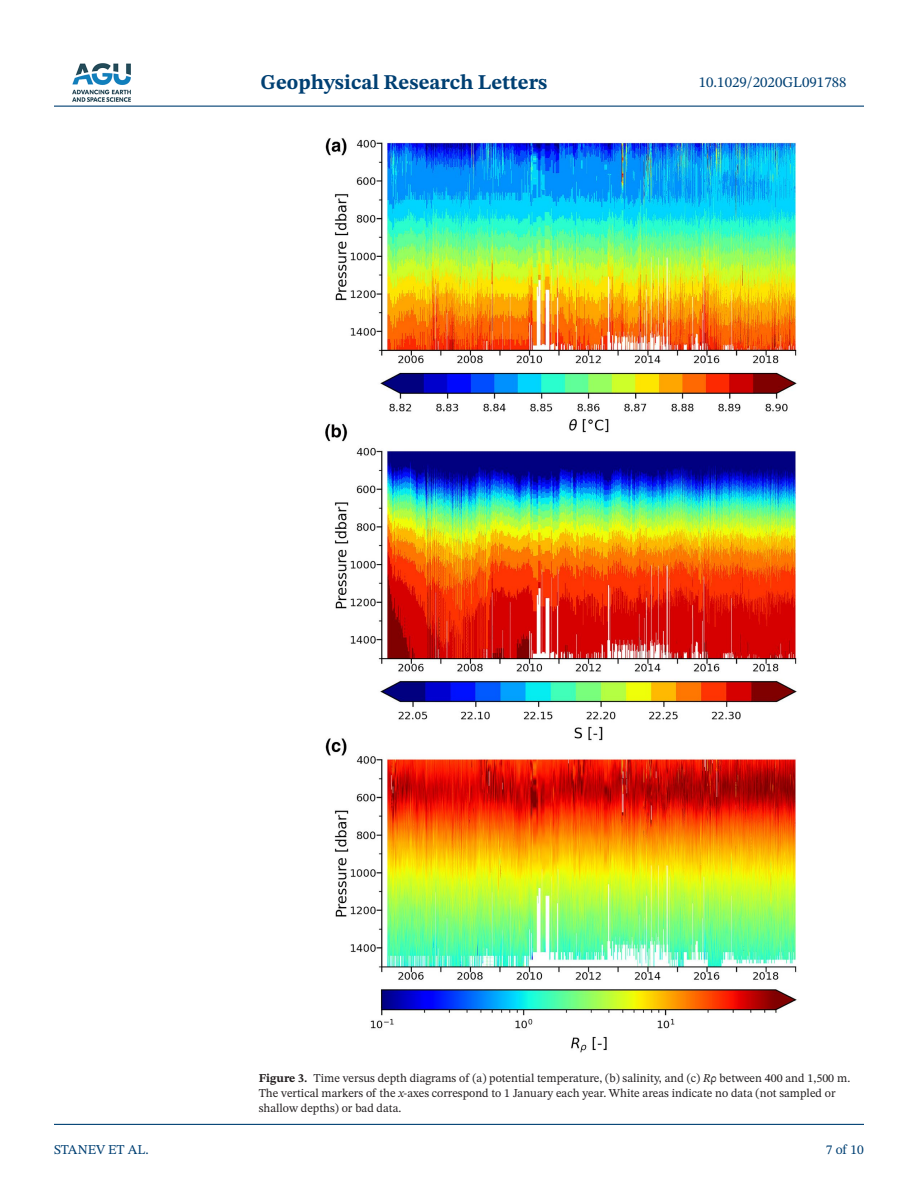
<style>
.page{position:relative;width:918px;height:1188px;background:#fff}
.page>*{position:absolute;margin:0;border:0;box-sizing:border-box;transform-origin:0 0}
.t1{font:700 21px "STIX Two Text";color:#004073}
.t2{font:15px "STIX Two Text";color:#004073}
.t3{font:13.5px "STIX Two Text";color:#004073}
.t4{font:12px/15px "STIX Two Text";color:#231f20}
.s1{font-weight:700}
.s2{font-style:italic}
</style>
<div class="page">
<hr style="left:54px;top:106px;width:810px;height:1px;background:#004073">
<hr style="left:54px;top:1124px;width:810px;height:1px;background:#004073">
<img style="left:72px;top:63px;width:59px;height:39px">
<img style="left:325px;top:138px;width:472px;height:915px">
<h1 class="t1" style="left:261px;top:67px;width:288px">Geophysical Research Letters</h1>
<p class="t2" style="left:699px;top:72px;width:149px">10.1029/2020GL091788</p>
<p class="t3" style="left:54px;top:1140px;width:96px">STANEV ET AL.</p>
<p class="t4" style="left:259px;top:1070px;width:593px"><span class="s1">Figure 3.</span> Time versus depth diagrams of (a) potential temperature, (b) salinity, and (c) <span class="s2">R</span>ρ between 400 and 1,500 m.<br>The vertical markers of the <span class="s2">x-</span>axes correspond to 1 January each year. White areas indicate no data (not sampled or shallow depths) or bad data.</p>
<p class="t3" style="left:826px;top:1140px;width:40px">7 of 10</p>
</div>
